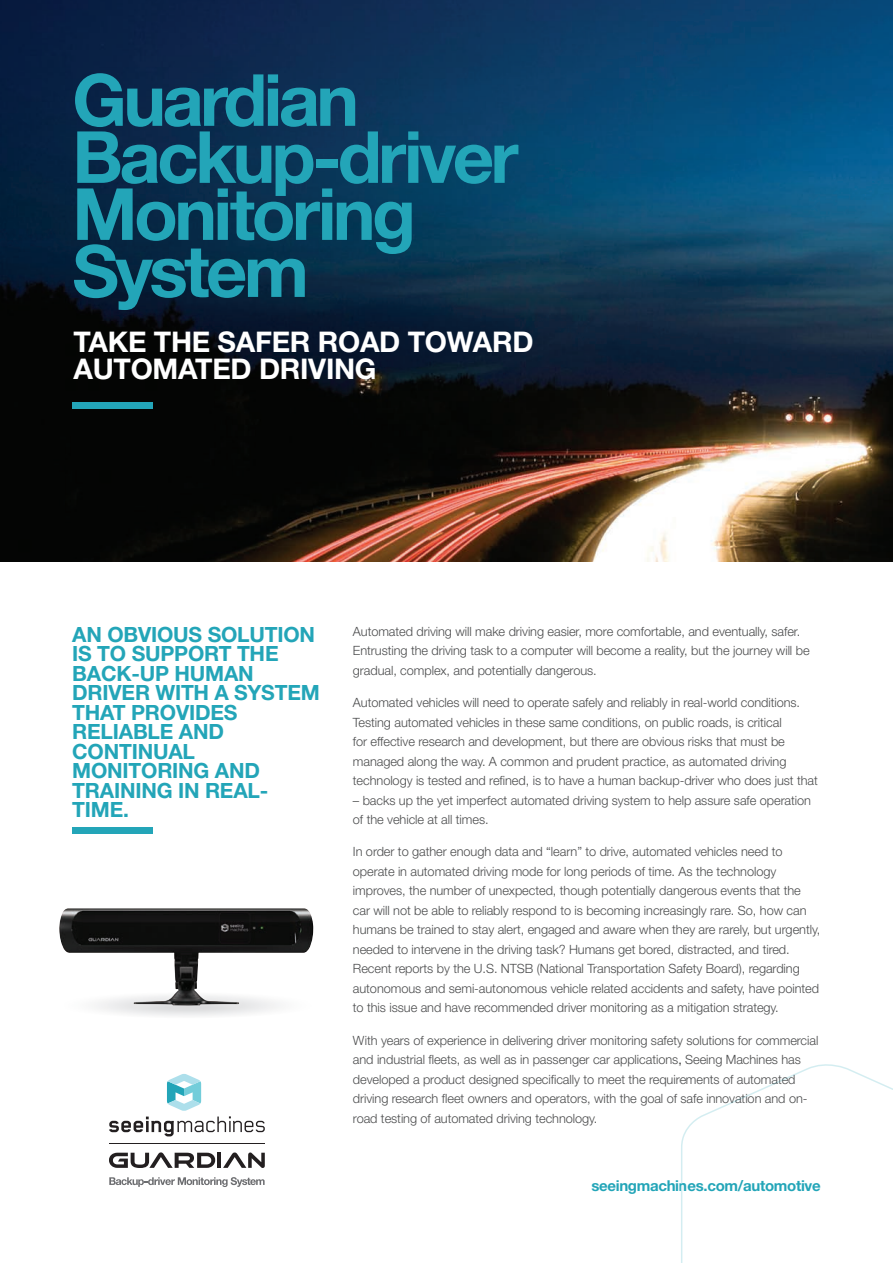
<style>
.page{position:relative;width:893px;height:1263px;background:#fff}
.page>*{position:absolute;margin:0;border:0;box-sizing:border-box;transform-origin:0 0}
.Body_Head{font:700 72px/57px "Helvetica Neue LT Std";letter-spacing:-.05em;color:#23a5b8}
.Body_Head-2{font:700 28.5px/27px "Helvetica Neue LT Std";letter-spacing:-.01em;color:#fff}
.Body_Head-3{font:700 21px/19.5px "Helvetica Neue LT Std";letter-spacing:-.01em;color:#23a5b8}
.t1{font:700 15px "Helvetica Neue LT Std";letter-spacing:-.02em;color:#23a5b8}
.t2{font:300 12.75px/19.5px "Helvetica Neue LT Std";letter-spacing:-.005em;color:#4b4c4d}
</style>
<div class="page">
<img style="left:0;top:0;width:893px;height:561px">
<div style="left:72px;top:827px;width:81px;height:7px;background:#23a5b8"></div>
<div style="left:72px;top:402px;width:81px;height:7px;background:#23a5b8"></div>
<div style="left:53px;top:902px;width:266px;height:110px;background:#fff;opacity:.75"></div>
<img style="left:59px;top:908px;width:254px;height:97px">
<svg style="left:681px;top:1064px;width:212px;height:199px"></svg>
<hr style="left:109px;top:1143px;width:156px;height:1px;background:#231f20">
<hr style="left:217px;top:1153px;width:4px;height:15px;background:#231f20">
<svg style="left:223px;top:1152px;width:42px;height:16px"></svg>
<svg style="left:109px;top:1152px;width:106px;height:16px"></svg>
<svg style="left:109px;top:1074px;width:156px;height:62px"></svg>
<svg style="left:109px;top:1177px;width:156px;height:10px"></svg>
<p class="Body_Head" style="left:72px;top:70px;width:448px">Guardian<br>Backup-driver<br>Monitoring<br>System</p>
<p class="Body_Head-2" style="left:73px;top:328px;width:461px">TAKE THE SAFER ROAD TOWARD<br>AUTOMATED DRIVING</p>
<p class="Body_Head-3" style="left:72px;top:624px;width:249px">AN OBVIOUS SOLUTION<br>IS TO SUPPORT THE<br>BACK-UP HUMAN<br>DRIVER WITH A SYSTEM<br>THAT PROVIDES<br>RELIABLE AND<br>CONTINUAL<br>MONITORING AND<br>TRAINING IN REAL-<br>TIME.</p>
<p class="t2" style="left:353px;top:621px;width:458px">Automated driving will make driving easier, more comfortable, and eventually, safer.<br>Entrusting the driving task to a computer will become a reality, but the journey will be gradual, complex, and potentially dangerous.</p>
<p class="t2" style="left:353px;top:692px;width:466px">Automated vehicles will need to operate safely and reliably in real-world conditions.<br>Testing automated vehicles in these same conditions, on public roads, is critical<br>for effective research and development, but there are obvious risks that must be managed along the way. A common and prudent practice, as automated driving technology is tested and refined, is to have a human backup-driver who does just that</p>
<p class="t2" style="left:353px;top:790px;width:460px">– backs up the yet imperfect automated driving system to help assure safe operation of the vehicle at all times.</p>
<p class="t2" style="left:353px;top:842px;width:469px">In order to gather enough data and “learn” to drive, automated vehicles need to operate in automated driving mode for long periods of time. As the technology improves, the number of unexpected, though potentially dangerous events that the car will not be able to reliably respond to is becoming increasingly rare. So, how can humans be trained to stay alert, engaged and aware when they are rarely, but urgently, needed to intervene in the driving task? Humans get bored, distracted, and tired.<br>Recent reports by the U.S. NTSB (National Transportation Safety Board), regarding autonomous and semi-autonomous vehicle related accidents and safety, have pointed to this issue and have recommended driver monitoring as a mitigation strategy.</p>
<p class="t2" style="left:353px;top:1030px;width:467px">With years of experience in delivering driver monitoring safety solutions for commercial and industrial fleets, as well as in passenger car applications, Seeing Machines has developed a product designed specifically to meet the requirements of automated driving research fleet owners and operators, with the goal of safe innovation and on&shy;road testing of automated driving technology.</p>
<p class="t1" style="left:591px;top:1176px;width:231px">seeingmachines.com/automotive</p>
</div>
